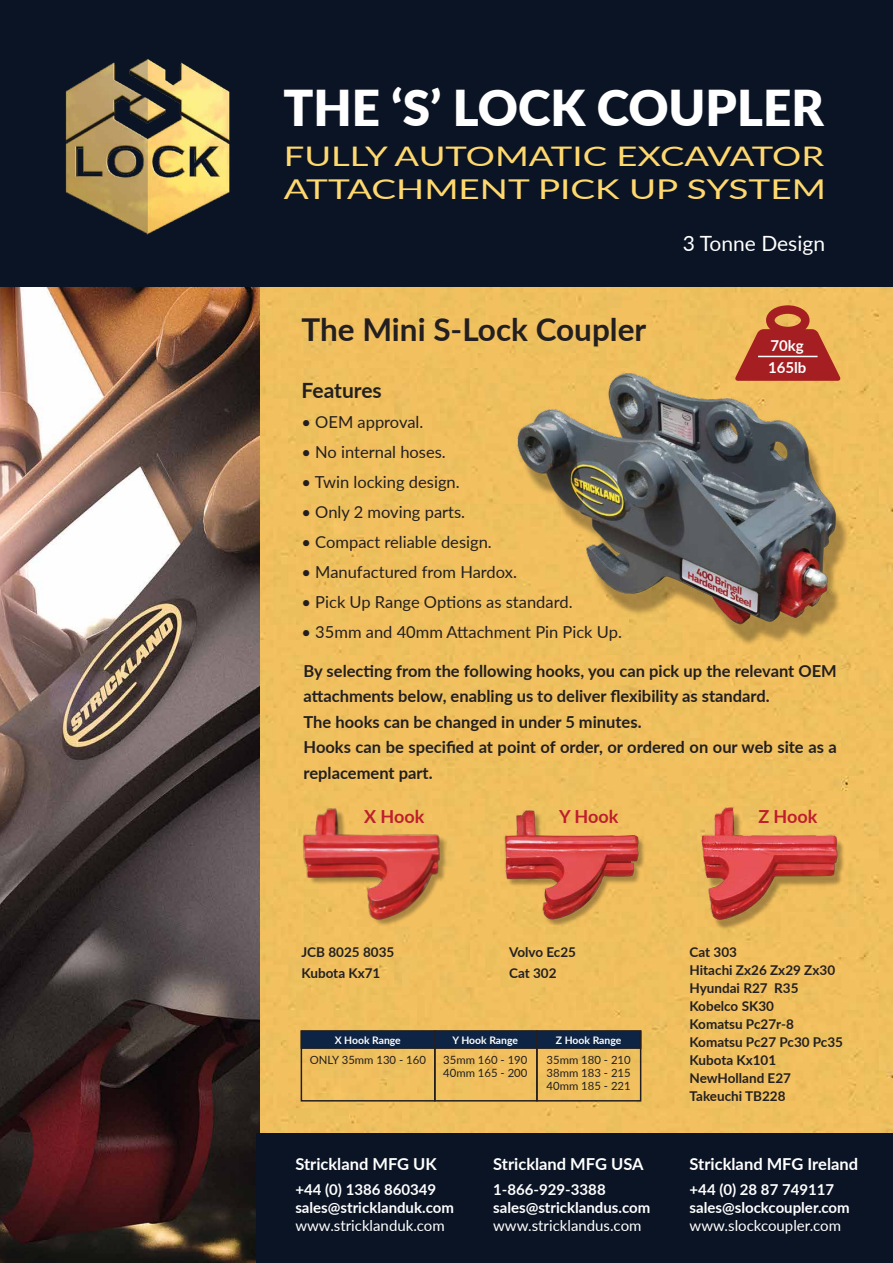
<style>
.page{position:relative;width:893px;height:1263px;background:#fff}
.page>*{position:absolute;margin:0;border:0;box-sizing:border-box;transform-origin:0 0}
.t1{font:900 49.5px "Lato";color:#fff}
.t2{font:700 31.5px "Lato";color:#231f20}
.t3{font:27.3px "Lato";color:#ffd86e;scale:1.35 1}
.t4{font:27px "Lato";color:#ffd86e;scale:1.35 1}
.t5{font:21px "Lato";color:#fff}
.t6{font:700 21px "Lato";color:#231f20}
.t7{font:700 18px "Lato";color:#be1e2d}
.t8{font:700 16.5px/25.5px "Lato";color:#231f20}
.t9{font:16.5px "Lato";color:#231f20}
.t10{font:700 16.5px "Lato";color:#fff}
.t11{font:700 15px/18px "Lato";color:#fff}
.t12{font:15px "Lato";color:#fff}
.t13{font:700 13.5px/18px "Lato";color:#231f20}
.t14{font:11.4px/13.2px "Lato";color:#231f20;text-align:justify}
.t15{font:700 10.35px "Lato";color:#fff}
</style>
<div class="page">
<div style="left:260px;top:286px;width:633px;height:847px;background:#f0c05f"></div>
<img style="left:0;top:286px;width:260px;height:977px">
<div style="left:0;top:0;width:893px;height:286px;background:#0b1424"></div>
<div style="left:257px;top:1133px;width:636px;height:130px;background:#0b1424"></div>
<img style="left:451px;top:346px;width:442px;height:313px">
<img style="left:65px;top:59px;width:165px;height:176px">
<div style="left:301px;top:1030px;width:135px;height:71px;border:2px solid #231f20"></div>
<div style="left:301px;top:1030px;width:340px;height:19px;background:#0d2444;border:2px solid #231f20"></div>
<div style="left:434px;top:1030px;width:104px;height:71px;border:2px solid #231f20"></div>
<div style="left:536px;top:1030px;width:105px;height:71px;border:2px solid #231f20"></div>
<img style="left:294px;top:797px;width:101px;height:142px">
<img style="left:395px;top:797px;width:201px;height:142px">
<img style="left:596px;top:797px;width:253px;height:142px">
<svg style="left:735px;top:329px;width:106px;height:52px;background:#b64531"></svg>
<div style="left:766px;top:305px;width:44px;height:30px;border:9px solid #a41e22;border-radius:50%"></div>
<hr style="left:758px;top:356px;width:60px;height:1px;background:#fff">
<h1 class="t1" style="left:283px;top:71px;width:542px">THE ‘S’ LOCK COUPLER</h1>
<h3 class="t4" style="left:284px;top:137px;width:402px">FULLY AUTOMATIC EXCAVATOR</h3>
<h3 class="t3" style="left:284px;top:170px;width:403px">ATTACHMENT PICK UP SYSTEM</h3>
<h2 class="t2" style="left:302px;top:306px;width:346px">The Mini S-Lock Coupler</h2>
<p class="t6" style="left:302px;top:375px;width:82px">Features</p>
<p class="t9" style="left:302px;top:410px;width:123px">• OEM approval.</p>
<p class="t9" style="left:302px;top:440px;width:146px">• No internal hoses.</p>
<p class="t9" style="left:302px;top:470px;width:160px">• Twin locking design.</p>
<p class="t9" style="left:302px;top:500px;width:165px">• Only 2 moving parts.</p>
<p class="t9" style="left:302px;top:530px;width:192px">• Compact reliable design.</p>
<p class="t9" style="left:302px;top:560px;width:217px">• Manufactured from Hardox.</p>
<p class="t9" style="left:302px;top:590px;width:273px">• Pick Up Range Options as standard.</p>
<p class="t9" style="left:302px;top:620px;width:322px">• 35mm and 40mm Attachment Pin Pick Up.</p>
<p class="t5" style="left:683px;top:228px;width:144px">3 Tonne Design</p>
<p class="t11" style="left:768px;top:333px;width:40px;line-height:22.5px">70kg<br>165lb</p>
<p class="t8" style="left:304px;top:657px;width:535px">By selecting from the following hooks, you can pick up the relevant OEM attachments below, enabling us to deliver flexibility as standard.<br>The hooks can be changed in under 5 minutes.<br>Hooks can be specified at point of order, or ordered on our web site as a replacement part.</p>
<p class="t7" style="left:364px;top:803px;width:62px">X Hook</p>
<p class="t7" style="left:559px;top:803px;width:61px">Y Hook</p>
<p class="t7" style="left:758px;top:803px;width:61px">Z Hook</p>
<p class="t13" style="left:302px;top:941px;width:94px;line-height:21px">JCB 8025 8035<br>Kubota Kx71</p>
<p class="t15" style="left:335px;top:1032px;width:68px">X Hook Range</p>
<p class="t14" style="left:310px;top:1052px;width:118px">ONLY 35mm 130 - 160</p>
<p class="t13" style="left:509px;top:941px;width:68px;line-height:21px">Volvo Ec25<br>Cat 302</p>
<p class="t13" style="left:689px;top:943px;width:155px">Cat 303<br>Hitachi Zx26 Zx29 Zx30<br>Hyundai R27 R35<br>Kobelco SK30<br>Komatsu Pc27r-8<br>Komatsu Pc27 Pc30 Pc35<br>Kubota Kx101<br>NewHolland E27<br>Takeuchi TB228</p>
<p class="t15" style="left:453px;top:1032px;width:67px">Y Hook Range</p>
<p class="t15" style="left:556px;top:1033px;width:67px">Z Hook Range</p>
<p class="t14" style="left:443px;top:1052px;width:86px">35mm 160 - 190<br>40mm 165 - 200</p>
<p class="t14" style="left:547px;top:1052px;width:86px">35mm 180 - 210<br>38mm 183 - 215<br>40mm 185 - 221</p>
<p class="t10" style="left:295px;top:1151px;width:143px">Strickland MFG UK</p>
<p class="t11" style="left:295px;top:1180px;width:160px">+44 (0) 1386 860349 sales@stricklanduk.com</p>
<p class="t12" style="left:295px;top:1215px;width:151px">www.stricklanduk.com</p>
<p class="t10" style="left:493px;top:1151px;width:152px">Strickland MFG USA</p>
<p class="t11" style="left:493px;top:1180px;width:159px">1-866-929-3388 sales@stricklandus.com</p>
<p class="t12" style="left:493px;top:1215px;width:150px">www.stricklandus.com</p>
<p class="t10" style="left:690px;top:1151px;width:170px">Strickland MFG Ireland</p>
<p class="t11" style="left:690px;top:1180px;width:162px">+44 (0) 28 87 749117 sales@slockcoupler.com</p>
<p class="t12" style="left:690px;top:1215px;width:153px">www.slockcoupler.com</p>
</div>
